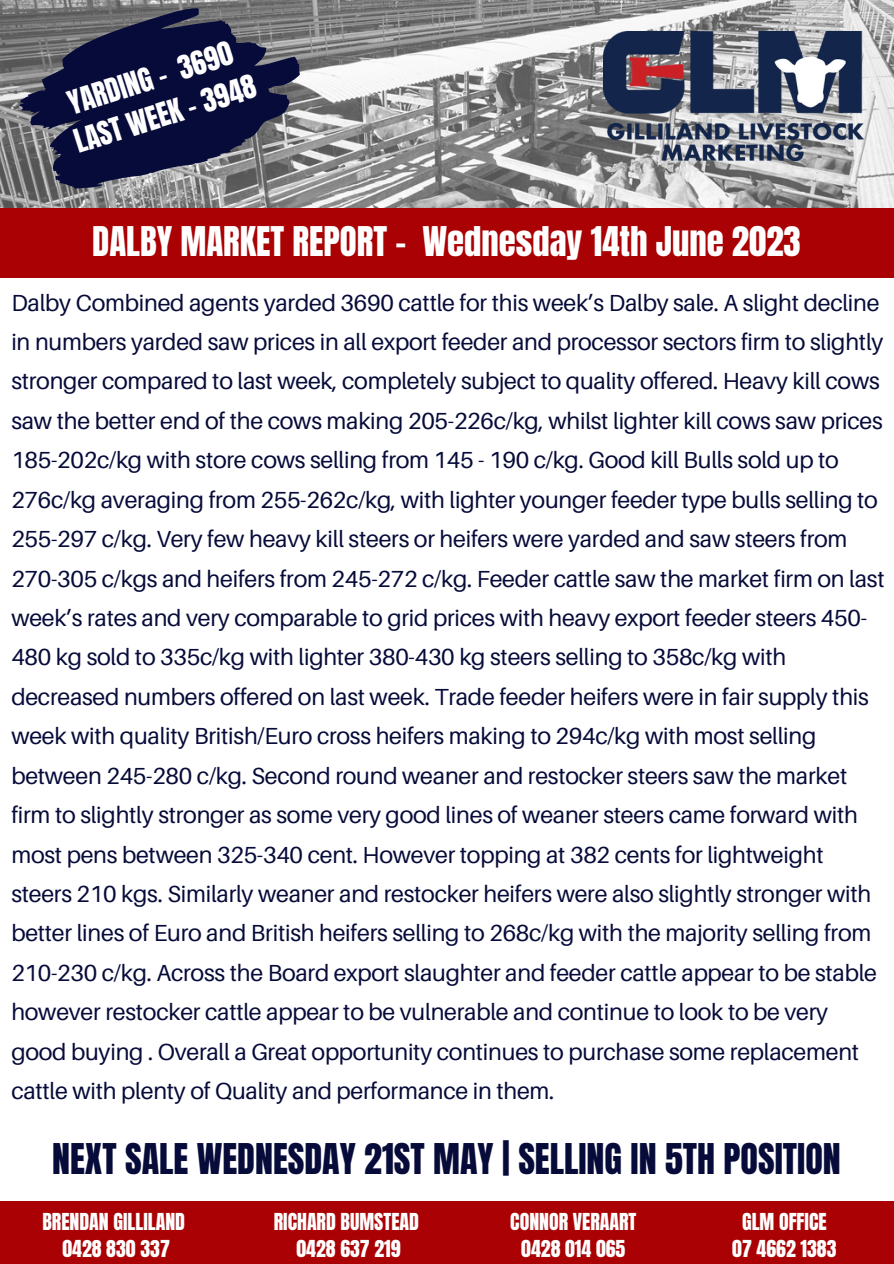
<style>
.page{position:relative;width:894px;height:1264px;background:#fff}
.page>*{position:absolute;margin:0;border:0;box-sizing:border-box;transform-origin:0 0}
.t1{font:36px "Anton";color:#070b39}
.t2{font:34.8px "Anton";color:#fff}
.t3{font:27.9px "Anton";color:#fff}
.t4{font:23.25px/39.5px "Aileron";letter-spacing:-.01em;color:#070b39}
.t5{font:19.8px "Anton";color:#fff}
</style>
<div class="page">
<img style="left:0;top:0;width:893px;height:208px">
<div style="left:0;top:208px;width:893px;height:70px;background:#aa0204"></div>
<img style="left:603px;top:32px;width:260px;height:128px">
<div style="left:0;top:1200px;width:893px;height:63px;background:#aa0204"></div>
<svg style="left:19px;top:8px;width:281px;height:180px;background:#363854"></svg>
<p class="t3" style="left:63px;top:85px;width:172px;rotate:-18deg">YARDING - 3690</p>
<p class="t3" style="left:69px;top:124px;width:190px;rotate:-18deg">LAST WEEK - 3948</p>
<p class="t2" style="left:92px;top:216px;width:709px">DALBY MARKET REPORT - Wednesday 14th June 2023</p>
<p class="t4" style="left:11px;top:282px;width:874px">Dalby Combined agents yarded 3690 cattle for this week’s Dalby sale. A slight decline in numbers yarded saw prices in all export feeder and processor sectors firm to slightly stronger compared to last week, completely subject to quality offered. Heavy kill cows saw the better end of the cows making 205-226c/kg, whilst lighter kill cows saw prices 185-202c/kg with store cows selling from 145 - 190 c/kg. Good kill Bulls sold up to 276c/kg averaging from 255-262c/kg, with lighter younger feeder type bulls selling to 255-297 c/kg. Very few heavy kill steers or heifers were yarded and saw steers from 270-305 c/kgs and heifers from 245-272 c/kg. Feeder cattle saw the market firm on last week’s rates and very comparable to grid prices with heavy export feeder steers 450- 480 kg sold to 335c/kg with lighter 380-430 kg steers selling to 358c/kg with decreased numbers offered on last week. Trade feeder heifers were in fair supply this week with quality British/Euro cross heifers making to 294c/kg with most selling between 245-280 c/kg. Second round weaner and restocker steers saw the market firm to slightly stronger as some very good lines of weaner steers came forward with most pens between 325-340 cent. However topping at 382 cents for lightweight steers 210 kgs. Similarly weaner and restocker heifers were also slightly stronger with better lines of Euro and British heifers selling to 268c/kg with the majority selling from 210-230 c/kg. Across the Board export slaughter and feeder cattle appear to be stable however restocker cattle appear to be vulnerable and continue to look to be very good buying . Overall a Great opportunity continues to purchase some replacement cattle with plenty of Quality and performance in them.</p>
<p class="t1" style="left:52px;top:1132px;width:790px">NEXT SALE WEDNESDAY 21ST MAY | SELLING IN 5TH POSITION</p>
<p class="t5" style="left:42px;top:1207px;width:144px">BRENDAN GILLILAND</p>
<p class="t5" style="left:62px;top:1234px;width:109px">0428 830 337</p>
<p class="t5" style="left:273px;top:1207px;width:147px">RICHARD BUMSTEAD</p>
<p class="t5" style="left:296px;top:1234px;width:106px">0428 637 219</p>
<p class="t5" style="left:510px;top:1207px;width:128px">CONNOR VERAART</p>
<p class="t5" style="left:521px;top:1234px;width:106px">0428 014 065</p>
<p class="t5" style="left:741px;top:1207px;width:86px">GLM OFFICE</p>
<p class="t5" style="left:732px;top:1234px;width:106px">07 4662 1383</p>
</div>
